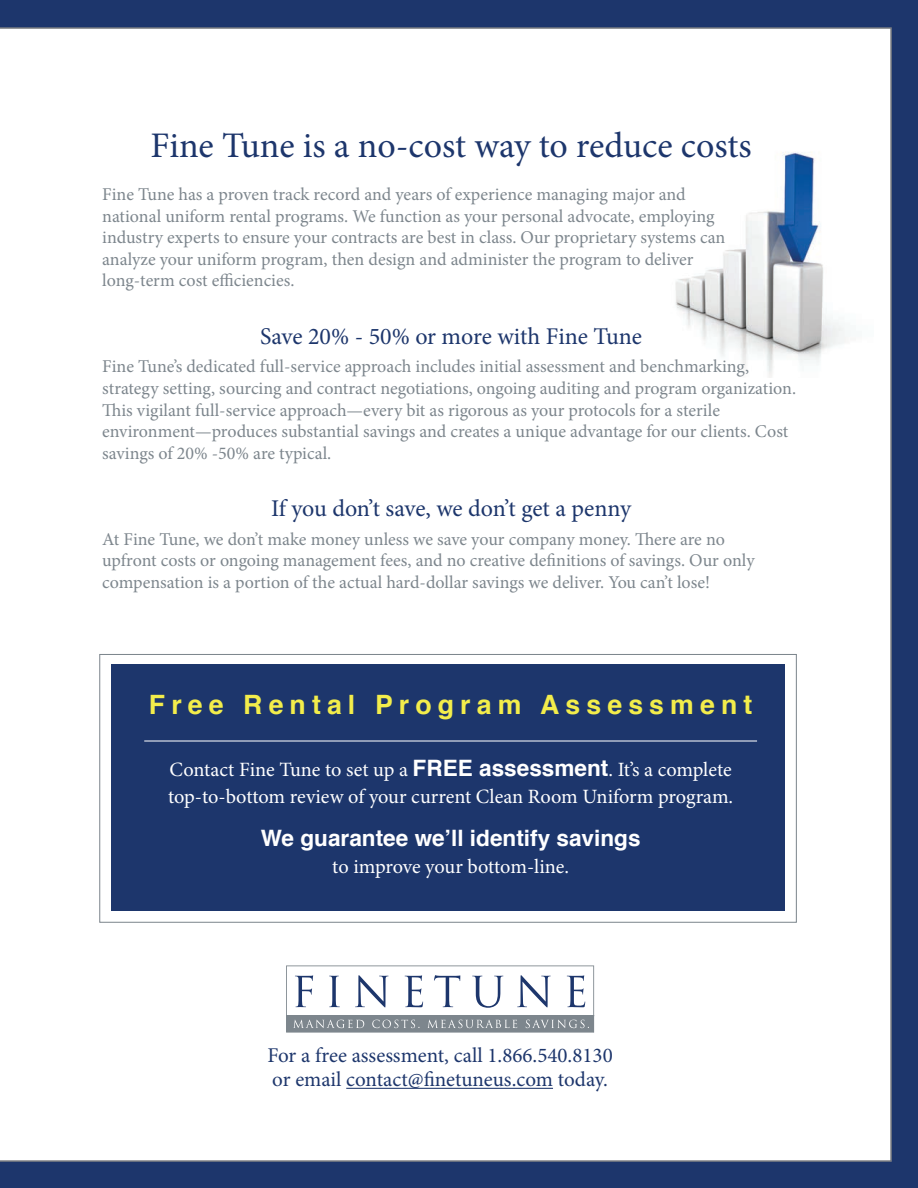
<style>
.page{position:relative;width:918px;height:1188px;background:#1d366c}
.page>*{position:absolute;margin:0;border:0;box-sizing:border-box;transform-origin:0 0}
.t1{font:36px "Minion Pro";color:#1d366c}
.t2{font:700 26.7px "Helvetica";letter-spacing:.23em;color:#f3ed4b}
.t3{font:24px "Minion Pro";letter-spacing:-.005em;color:#1d366c}
.t4{font:700 22.65px "Helvetica";color:#fff}
.t5{font:21px/24px "Minion Pro";color:#1d366c}
.t6{font:20.4px/26.4px "Minion Pro";letter-spacing:-.005em;color:#fff}
.t7{font:18px/21.6px "Minion Pro";color:#7d868d}
.s1{font-family:"Helvetica";font-weight:700;font-size:22.65px}
</style>
<div class="page">
<div style="left:0;top:27px;width:892px;height:1135px;background:#fff"></div>
<hr style="left:346px;top:1088px;width:207px;height:1px;background:#1d366c">
<div style="left:111px;top:665px;width:674px;height:246px;background:#1d366c"></div>
<hr style="left:144px;top:740px;width:613px;height:2px;background:#fff">
<div style="left:99px;top:654px;width:698px;height:269px;border:1px solid #7d868d"></div>
<svg style="left:286px;top:965px;width:308px;height:68px"></svg>
<h1 class="t1" style="left:150px;top:121px;width:603px">Fine Tune is a no-cost way to reduce costs</h1>
<p class="t7" style="left:102px;top:184px;width:625px">Fine Tune has a proven track record and years of experience managing major and national uniform rental programs. We function as your personal advocate, employing industry experts to ensure your contracts are best in class. Our proprietary systems can analyze your uniform program, then design and administer the program to deliver long-term cost efficiencies.</p>
<h3 class="t3" style="left:260px;top:320px;width:384px">Save 20% - 50% or more with Fine Tune</h3>
<p class="t7" style="left:102px;top:356px;width:695px">Fine Tune’s dedicated full-service approach includes initial assessment and benchmarking, strategy setting, sourcing and contract negotiations, ongoing auditing and program organization.<br>This vigilant full-service approach—every bit as rigorous as your protocols for a sterile environment—produces substantial savings and creates a unique advantage for our clients. Cost savings of 20% -50% are typical.</p>
<h3 class="t3" style="left:271px;top:493px;width:362px">If you don’t save, we don’t get a penny</h3>
<p class="t7" style="left:102px;top:528px;width:654px">At Fine Tune, we don’t make money unless we save your company money. There are no upfront costs or ongoing management fees, and no creative definitions of savings. Our only compensation is a portion of the actual hard-dollar savings we deliver. You can’t lose!</p>
<h2 class="t2" style="left:149px;top:683px;width:605px">Free Rental Program Assessment</h2>
<p class="t6" style="left:168px;top:757px;width:567px">Contact Fine Tune to set up a <span class="s1">FREE assessment</span>. It’s a complete top-to-bottom review of your current Clean Room Uniform program.</p>
<p class="t4" style="left:261px;top:820px;width:381px">We guarantee we’ll identify savings</p>
<p class="t6" style="left:332px;top:853px;width:238px">to improve your bottom-line.</p>
<p class="t5" style="left:267px;top:1044px;width:347px">For a free assessment, call 1.866.540.8130 or email contact@finetuneus.com today.</p>
</div>
